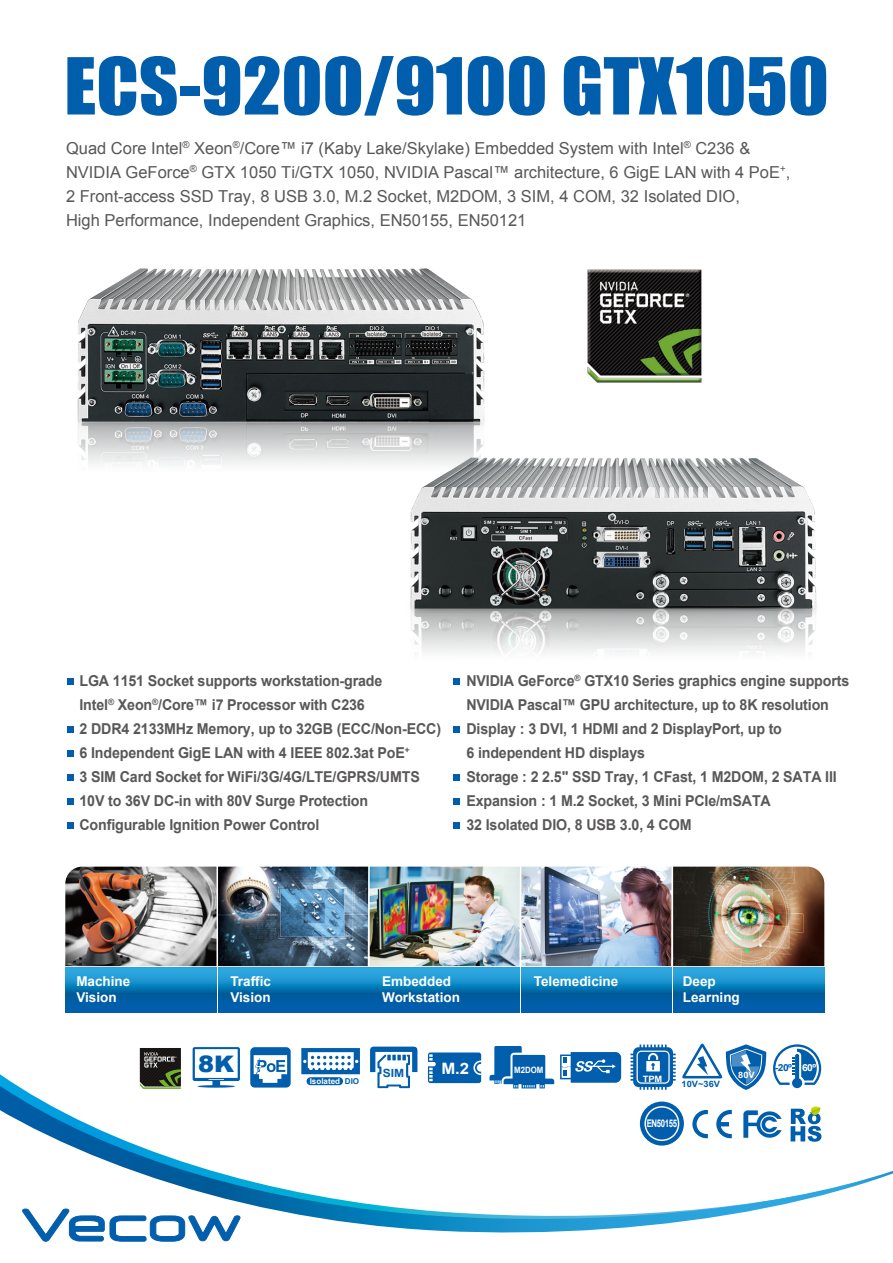
<style>
.page{position:relative;width:893px;height:1263px;background:#fff}
.page>*{position:absolute;margin:0;border:0;box-sizing:border-box;transform-origin:0 0}
.t1{font:72.6px "Impact";color:#005ead;scale:1.06 1}
.t2{font:900 22.8px "Arial";color:#005ead;scale:1.06 1}
.t3{font:16.5px/24px "Arial";color:#595757}
.t4{font:700 15.6px "Arial";color:#fff;scale:1.07 1}
.t5{font:700 15px/24px "Arial";letter-spacing:-.01em;color:#595757;scale:.95 1}
.t6{font:700 13.5px/16.5px "Arial";color:#fff}
.t7{font:700 11.25px "Arial";color:#005ead;scale:1.07 1}
.t8{font:700 10.5px "Arial";letter-spacing:-.05em;color:#fff;scale:.75 1}
.t9{font:700 9.75px "Arial";letter-spacing:-.05em;color:#005ead;scale:1.07 1}
.t10{font:700 8.7px "Arial";color:#005ead;scale:1.07 1}
.t11{font:700 8.7px "Arial";color:#fff;scale:1.07 1}
.t12{font:700 8.7px "Arial";color:#fff;scale:.9 1}
.t13{font:700 8.1px "Arial";color:#fff}
.s1{color:#005ead}
.s2{color:#fff}
</style>
<div class="page">
<svg style="left:0;top:1063px;width:893px;height:179px"></svg>
<svg style="left:22px;top:1209px;width:218px;height:32px"></svg>
<div style="left:67px;top:678px;width:6px;height:7px;background:#005ead"></div>
<div style="left:67px;top:726px;width:6px;height:7px;background:#005ead"></div>
<div style="left:67px;top:750px;width:6px;height:7px;background:#005ead"></div>
<div style="left:67px;top:774px;width:6px;height:7px;background:#005ead"></div>
<div style="left:67px;top:798px;width:6px;height:7px;background:#005ead"></div>
<div style="left:67px;top:822px;width:6px;height:7px;background:#005ead"></div>
<div style="left:454px;top:678px;width:6px;height:7px;background:#005ead"></div>
<div style="left:454px;top:726px;width:6px;height:7px;background:#005ead"></div>
<div style="left:454px;top:774px;width:6px;height:7px;background:#005ead"></div>
<div style="left:454px;top:798px;width:6px;height:7px;background:#005ead"></div>
<div style="left:454px;top:822px;width:6px;height:7px;background:#005ead"></div>
<svg style="left:673px;top:967px;width:151px;height:46px;background:#0d79ba"></svg>
<img style="left:370px;top:867px;width:454px;height:99px">
<svg style="left:65px;top:967px;width:151px;height:46px;background:#0d79ba"></svg>
<img style="left:65px;top:867px;width:151px;height:99px">
<svg style="left:218px;top:967px;width:150px;height:46px;background:#0d79ba"></svg>
<img style="left:218px;top:867px;width:150px;height:99px">
<svg style="left:370px;top:967px;width:150px;height:46px;background:#0d79ba"></svg>
<svg style="left:521px;top:967px;width:151px;height:46px;background:#0d79ba"></svg>
<svg style="left:791px;top:1106px;width:30px;height:36px"></svg>
<svg style="left:743px;top:1110px;width:39px;height:28px"></svg>
<svg style="left:692px;top:1110px;width:40px;height:28px"></svg>
<svg style="left:640px;top:1101px;width:44px;height:44px"></svg>
<svg style="left:644px;top:1106px;width:35px;height:35px"></svg>
<div style="left:646px;top:1107px;width:32px;height:32px;background:#005ead;border-radius:50%"></div>
<svg style="left:773px;top:1044px;width:48px;height:47px"></svg>
<svg style="left:630px;top:1044px;width:46px;height:46px"></svg>
<svg style="left:682px;top:1044px;width:84px;height:46px"></svg>
<svg style="left:140px;top:1048px;width:42px;height:41px;background:#414635"></svg>
<svg style="left:370px;top:1046px;width:47px;height:42px"></svg>
<svg style="left:250px;top:1047px;width:41px;height:40px"></svg>
<div style="left:560px;top:1054px;width:30px;height:25px;border:2px solid #005ead"></div>
<svg style="left:561px;top:1052px;width:60px;height:31px;background:#3881be"></svg>
<div style="left:307px;top:1077px;width:36px;height:8px;background:#005ead;border-radius:4px"></div>
<svg style="left:301px;top:1048px;width:59px;height:26px"></svg>
<svg style="left:193px;top:1047px;width:47px;height:41px"></svg>
<svg style="left:489px;top:1046px;width:65px;height:42px"></svg>
<svg style="left:428px;top:1052px;width:53px;height:31px;background:#1a6eb5"></svg>
<img style="left:587px;top:269px;width:115px;height:114px">
<img style="left:77px;top:268px;width:408px;height:197px">
<img style="left:401px;top:441px;width:416px;height:242px">
<h1 class="t1" style="left:64px;top:30px;width:723px">ECS-9200/9100 GTX1050</h1>
<p class="t3" style="left:66px;top:136px;width:726px">Quad Core Intel<sup>®</sup> Xeon<sup>®</sup>/Core™ i7 (Kaby Lake/Skylake) Embedded System with Intel<sup>®</sup> C236 &amp; NVIDIA GeForce<sup>®</sup> GTX 1050 Ti/GTX 1050, NVIDIA Pascal™ architecture, 6 GigE LAN with 4 PoE<sup>+</sup>, 2 Front-access SSD Tray, 8 USB 3.0, M.2 Socket, M2DOM, 3 SIM, 4 COM, 32 Isolated DIO,<br>High Performance, Independent Graphics, EN50155, EN50121</p>
<p class="t5" style="left:79px;top:669px;width:382px">LGA 1151 Socket supports workstation-grade<br>Intel<sup>®</sup> Xeon<sup>®</sup>/Core™ i7 Processor with C236<br>2 DDR4 2133MHz Memory, up to 32GB (ECC/Non-ECC)<br>6 Independent GigE LAN with 4 IEEE 802.3at PoE<sup>+<br></sup>3 SIM Card Socket for WiFi/3G/4G/LTE/GPRS/UMTS 10V to 36V DC-in with 80V Surge Protection Configurable Ignition Power Control</p>
<p class="t5" style="left:466px;top:669px;width:405px">NVIDIA GeForce<sup>®</sup> GTX10 Series graphics engine supports NVIDIA Pascal™ GPU architecture, up to 8K resolution Display : 3 DVI, 1 HDMI and 2 DisplayPort, up to<br>6 independent HD displays<br>Storage : 2 2.5" SSD Tray, 1 CFast, 1 M2DOM, 2 SATA III Expansion : 1 M.2 Socket, 3 Mini PCIe/mSATA<br>32 Isolated DIO, 8 USB 3.0, 4 COM</p>
<p class="t6" style="left:76px;top:973px;width:56px">Machine<br>Vision</p>
<p class="t6" style="left:230px;top:973px;width:42px">Traffic<br>Vision</p>
<p class="t6" style="left:382px;top:973px;width:79px">Embedded<br>Workstation</p>
<p class="t6" style="left:683px;top:973px;width:59px">Deep<br>Learning</p>
<p class="t6" style="left:534px;top:973px;width:86px">Telemedicine</p>
<h2 class="t2" style="left:198px;top:1047px;width:36px">8K</h2>
<p class="t4" style="left:441px;top:1058px;width:28px">M.2</p>
<p class="t12" style="left:514px;top:1064px;width:34px">M2DOM</p>
<p class="t7" style="left:383px;top:1065px;width:22px">SIM</p>
<p class="t11" style="left:738px;top:1069px;width:17px">80V</p>
<p class="t11" style="left:643px;top:1073px;width:20px">TPM</p>
<p class="t13" style="left:310px;top:1075px;width:51px">Isolated <span class="s1">DIO</span></p>
<p class="t10" style="left:681px;top:1078px;width:38px">10V~36V</p>
<p class="t8" style="left:647px;top:1117px;width:42px">EN50155</p>
<p class="t9" style="left:775px;top:1061px;width:40px">-20º <span class="s2">60º</span></p>
</div>
